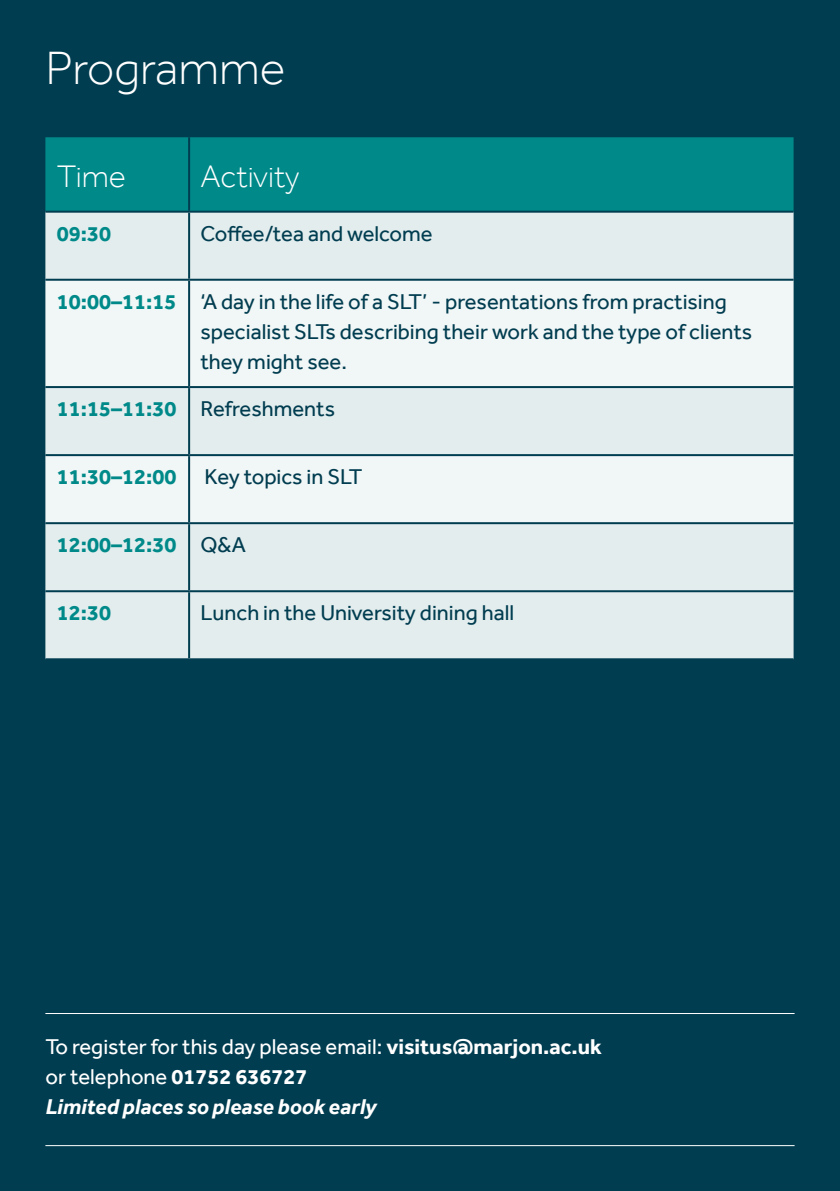
<style>
.page{position:relative;width:840px;height:1191px;background:#fff}
.page>*{position:absolute;margin:0;border:0;box-sizing:border-box;transform-origin:0 0}
.t1{font:300 48px "Effra";color:#fff}
.t2{font:300 32px "Effra";color:#fff}
.t3{font:22px/30px "Effra";color:#013d50}
.t4{font:22px/30px "Effra";color:#fff}
.t5{font:700 22px "Effra";color:#008989}
.s1{font-weight:700;color:#008989}
.s2{font-weight:400;color:#013d50}
.s3{font-weight:700}
.s4{font-weight:700;font-style:italic}
</style>
<div class="page">
<div style="left:0;top:0;width:839px;height:1191px;background:#013d50"></div>
<div style="left:45px;top:137px;width:748px;height:74px;background:#008989"></div>
<div style="left:45px;top:213px;width:748px;height:445px;background:#e3edee"></div>
<svg style="left:45px;top:281px;width:748px;height:241px;background:#ecf3f3"></svg>
<hr style="left:188px;top:137px;width:2px;height:74px;background:#013d50">
<hr style="left:188px;top:213px;width:2px;height:66px;background:#013d50">
<hr style="left:45px;top:279px;width:144px;height:2px;background:#013d50">
<hr style="left:189px;top:279px;width:604px;height:2px;background:#013d50">
<hr style="left:188px;top:281px;width:2px;height:105px;background:#013d50">
<hr style="left:45px;top:386px;width:144px;height:2px;background:#013d50">
<hr style="left:189px;top:386px;width:604px;height:2px;background:#013d50">
<hr style="left:188px;top:388px;width:2px;height:66px;background:#013d50">
<hr style="left:45px;top:454px;width:144px;height:2px;background:#013d50">
<hr style="left:189px;top:454px;width:604px;height:2px;background:#013d50">
<hr style="left:188px;top:456px;width:2px;height:66px;background:#013d50">
<hr style="left:45px;top:522px;width:144px;height:2px;background:#013d50">
<hr style="left:189px;top:522px;width:604px;height:2px;background:#013d50">
<hr style="left:188px;top:524px;width:2px;height:66px;background:#013d50">
<hr style="left:45px;top:590px;width:144px;height:2px;background:#013d50">
<hr style="left:189px;top:590px;width:604px;height:2px;background:#013d50">
<hr style="left:188px;top:592px;width:2px;height:66px;background:#013d50">
<hr style="left:45px;top:1145px;width:749px;height:1px;background:#fff">
<hr style="left:45px;top:1013px;width:749px;height:1px;background:#fff">
<h1 class="t1" style="left:46px;top:41px;width:241px">Programme</h1>
<h2 class="t2" style="left:57px;top:159px;width:71px">Time</h2>
<h2 class="t2" style="left:200px;top:159px;width:100px">Activity</h2>
<p class="t5" style="left:57px;top:220px;width:56px">09:30</p>
<p class="t3" style="left:200px;top:218px;width:233px">Coffee/tea and welcome</p>
<p class="t3" style="left:200px;top:286px;width:553px;text-indent:-144px"><span class="s1">10:00–11:15</span> ‘A day in the life of a SLT’ - presentations from practising specialist SLTs describing their work and the type of clients they might see.</p>
<p class="t3" style="left:57px;top:393px;width:280px"><span class="s1">11:15–11:30</span> Refreshments</p>
<p class="t5" style="left:57px;top:463px;width:121px">11:30–12:00</p>
<p class="t3" style="left:204px;top:461px;width:160px">Key topics in SLT</p>
<p class="t5" style="left:57px;top:531px;width:190px">12:00–12:30 <span class="s2">Q&amp;A</span></p>
<p class="t5" style="left:57px;top:599px;width:56px">12:30</p>
<p class="t3" style="left:200px;top:597px;width:315px">Lunch in the University dining hall</p>
<p class="t4" style="left:45px;top:1031px;width:557px">To register for this day please email: <span class="s3">visitus@marjon.ac.uk </span>or telephone <span class="s3">01752 636727<br></span><span class="s4">Limited places so please book early</span></p>
</div>
